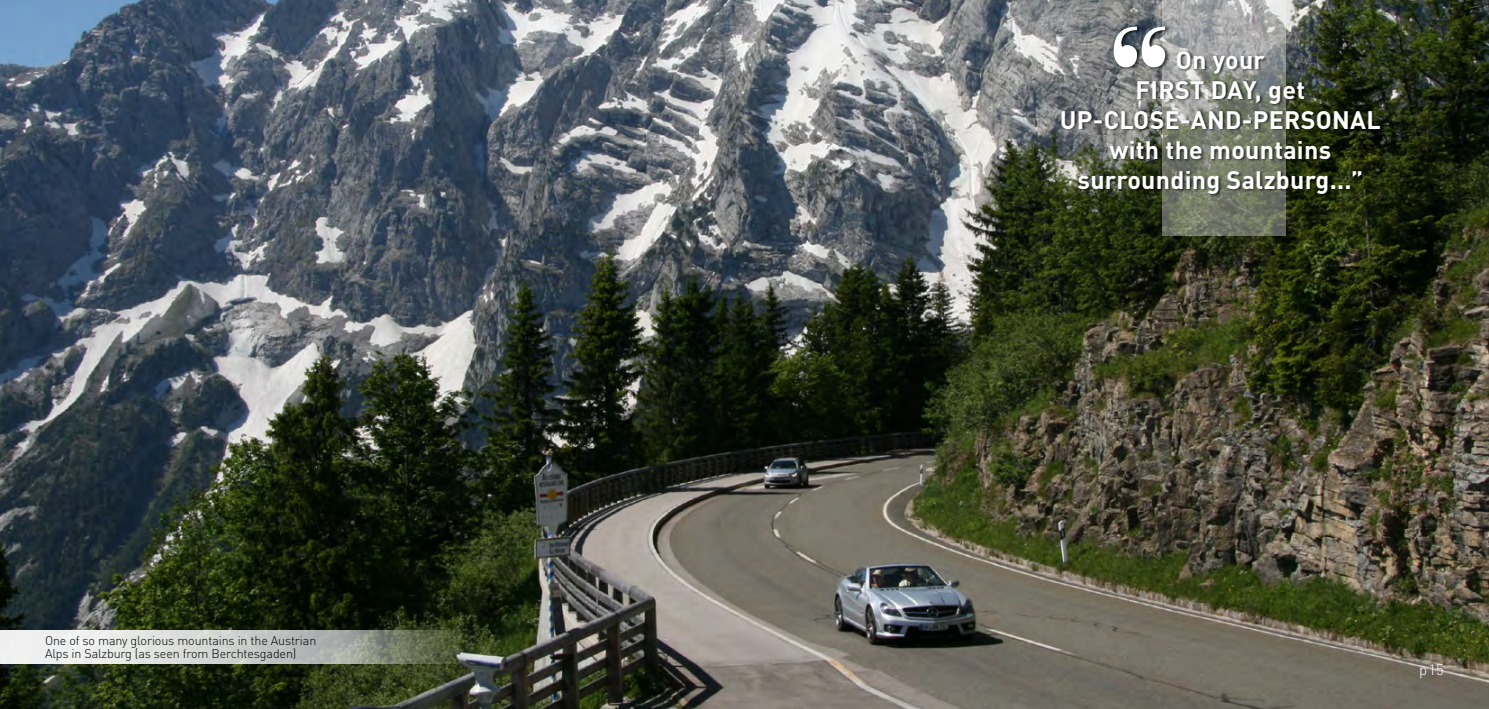
<style>
.page{position:relative;width:1489px;height:709px;background:#fff}
.page>*{position:absolute;margin:0;border:0;box-sizing:border-box;transform-origin:0 0}
.t1{font:700 25px/30px "DINOT";letter-spacing:.01em;color:#fff;text-align:center}
.t2{font:300 15px "DINOT";color:#fff}
.t3{font:300 12.5px/13.8px "DINOT";letter-spacing:-.01em;color:#000}
</style>
<div class="page">
<img style="left:0;top:0;width:1488px;height:709px">
<svg style="left:0;top:630px;width:535px;height:34px;background:#adb1a8"></svg>
<svg style="left:1161px;top:0;width:124px;height:235px;background:#91958d"></svg>
<div style="left:1061px;top:50px;width:322px;height:147px;background:#000;opacity:.65"></div>
<div style="left:1113px;top:26px;width:56px;height:45px;background:#000;opacity:.65"></div>
<svg style="left:1113px;top:27px;width:51px;height:40px"></svg>
<p class="t3" style="left:45px;top:633px;width:273px">One of so many glorious mountains in the Austrian<br>Alps in Salzburg (as seen from Berchtesgaden)</p>
<h1 class="t1" style="left:1059px;top:44px;width:322px">On your<br>FIRST DAY, get<br>UP-CLOSE-AND-PERSONAL with the mountains surrounding Salzburg...”</h1>
<p class="t2" style="left:1418px;top:660px;width:26px">p15</p>
</div>
